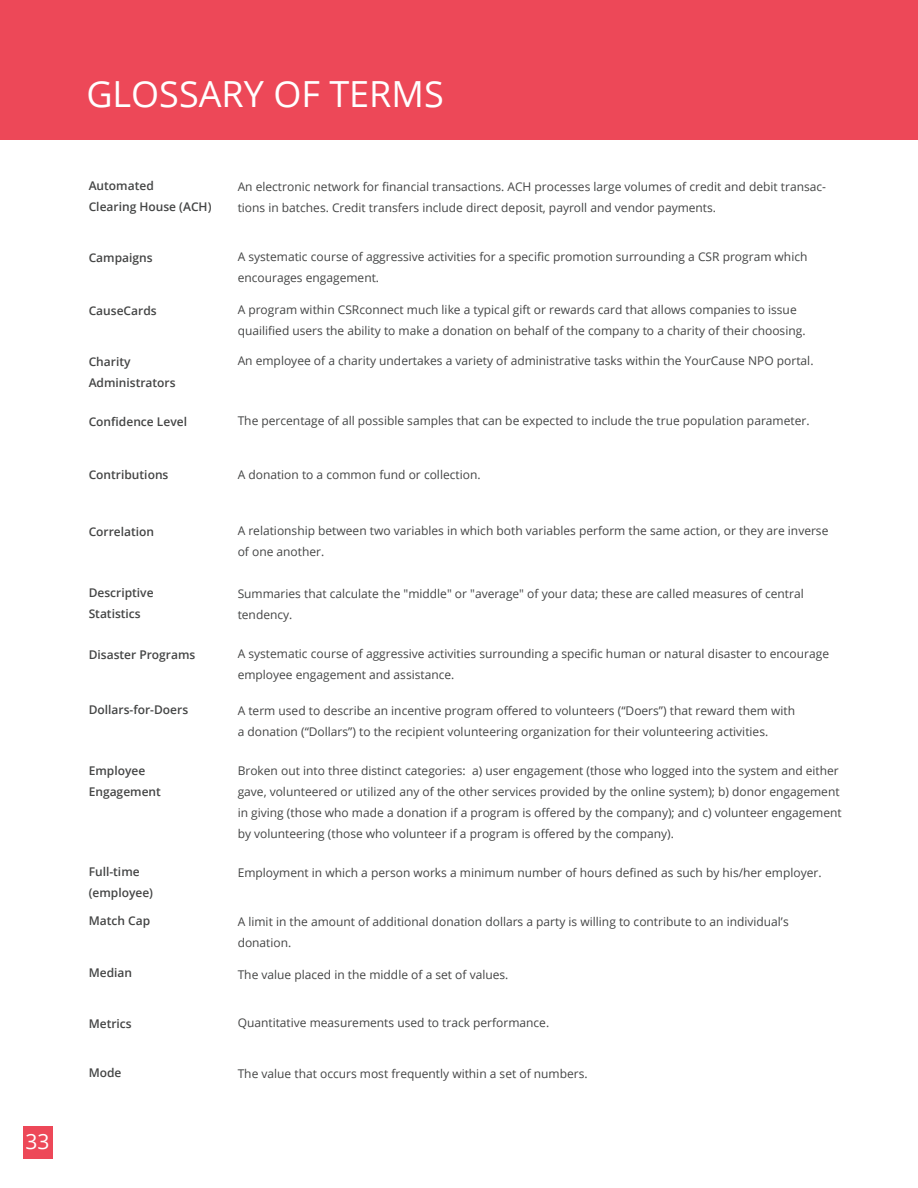
<style>
.page{position:relative;width:918px;height:1188px;background:#fff}
.page>*{position:absolute;margin:0;border:0;box-sizing:border-box;transform-origin:0 0}
.t1{font:36px "Open Sans";color:#fff}
.t2{font:21px "Open Sans";color:#fff}
.t3{font:12px/21px "Open Sans";color:#444545}
.t4{font:600 12px/21px "Open Sans";color:#444545}
</style>
<div class="page">
<div style="left:23px;top:1126px;width:30px;height:33px;background:#ed4858"></div>
<div style="left:0;top:0;width:918px;height:140px;background:#ed4858"></div>
<h2 class="t2" style="left:25px;top:1127px;width:26px">33</h2>
<h1 class="t1" style="left:86px;top:69px;width:359px">GLOSSARY OF TERMS</h1>
<p class="t4" style="left:89px;top:175px;width:124px">Automated<br>Clearing House (ACH)</p>
<p class="t3" style="left:238px;top:176px;width:590px">An electronic network for financial transactions. ACH processes large volumes of credit and debit transac&shy;tions in batches. Credit transfers include direct deposit, payroll and vendor payments.</p>
<p class="t4" style="left:89px;top:247px;width:65px">Campaigns</p>
<p class="t3" style="left:238px;top:246px;width:571px">A systematic course of aggressive activities for a specific promotion surrounding a CSR program which encourages engagement.</p>
<p class="t4" style="left:89px;top:300px;width:70px">CauseCards</p>
<p class="t3" style="left:238px;top:299px;width:569px">A program within CSRconnect much like a typical gift or rewards card that allows companies to issue quailified users the ability to make a donation on behalf of the company to a charity of their choosing.</p>
<p class="t4" style="left:89px;top:351px;width:43px">Charity</p>
<p class="t3" style="left:238px;top:349px;width:577px">An employee of a charity undertakes a variety of administrative tasks within the YourCause NPO portal.</p>
<p class="t4" style="left:89px;top:372px;width:88px">Administrators</p>
<p class="t4" style="left:89px;top:411px;width:100px">Confidence Level</p>
<p class="t3" style="left:238px;top:410px;width:573px">The percentage of all possible samples that can be expected to include the true population parameter.</p>
<p class="t4" style="left:89px;top:464px;width:81px">Contributions</p>
<p class="t3" style="left:238px;top:463px;width:244px">A donation to a common fund or collection.</p>
<p class="t4" style="left:89px;top:521px;width:67px">Correlation</p>
<p class="t3" style="left:238px;top:520px;width:592px">A relationship between two variables in which both variables perform the same action, or they are inverse of one another.</p>
<p class="t4" style="left:89px;top:582px;width:66px">Descriptive<br>Statistics</p>
<p class="t3" style="left:238px;top:582px;width:568px">Summaries that calculate the "middle" or "average" of your data; these are called measures of central tendency.</p>
<p class="t4" style="left:89px;top:644px;width:108px">Disaster Programs</p>
<p class="t3" style="left:238px;top:643px;width:593px">A systematic course of aggressive activities surrounding a specific human or natural disaster to encourage employee engagement and assistance.</p>
<p class="t4" style="left:89px;top:699px;width:101px">Dollars-for-Doers</p>
<p class="t4" style="left:89px;top:760px;width:74px">Employee<br>Engagement</p>
<p class="t3" style="left:238px;top:699px;width:559px">A term used to describe an incentive program offered to volunteers (“Doers”) that reward them with a donation (“Dollars”) to the recipient volunteering organization for their volunteering activities.</p>
<p class="t3" style="left:238px;top:760px;width:606px">Broken out into three distinct categories: a) user engagement (those who logged into the system and either gave, volunteered or utilized any of the other services provided by the online system); b) donor engagement in giving (those who made a donation if a program is offered by the company); and c) volunteer engagement by volunteering (those who volunteer if a program is offered by the company).</p>
<p class="t4" style="left:89px;top:861px;width:66px">Full-time (employee)</p>
<p class="t3" style="left:238px;top:861px;width:585px">Employment in which a person works a minimum number of hours defined as such by his/her employer.</p>
<p class="t4" style="left:89px;top:910px;width:63px">Match Cap</p>
<p class="t3" style="left:238px;top:911px;width:553px">A limit in the amount of additional donation dollars a party is willing to contribute to an individual’s donation.</p>
<p class="t4" style="left:89px;top:962px;width:45px">Median</p>
<p class="t3" style="left:238px;top:964px;width:272px">The value placed in the middle of a set of values.</p>
<p class="t4" style="left:89px;top:1013px;width:45px">Metrics</p>
<p class="t3" style="left:238px;top:1012px;width:313px">Quantitative measurements used to track performance.</p>
<p class="t4" style="left:89px;top:1062px;width:34px">Mode</p>
<p class="t3" style="left:238px;top:1063px;width:351px">The value that occurs most frequently within a set of numbers.</p>
</div>
